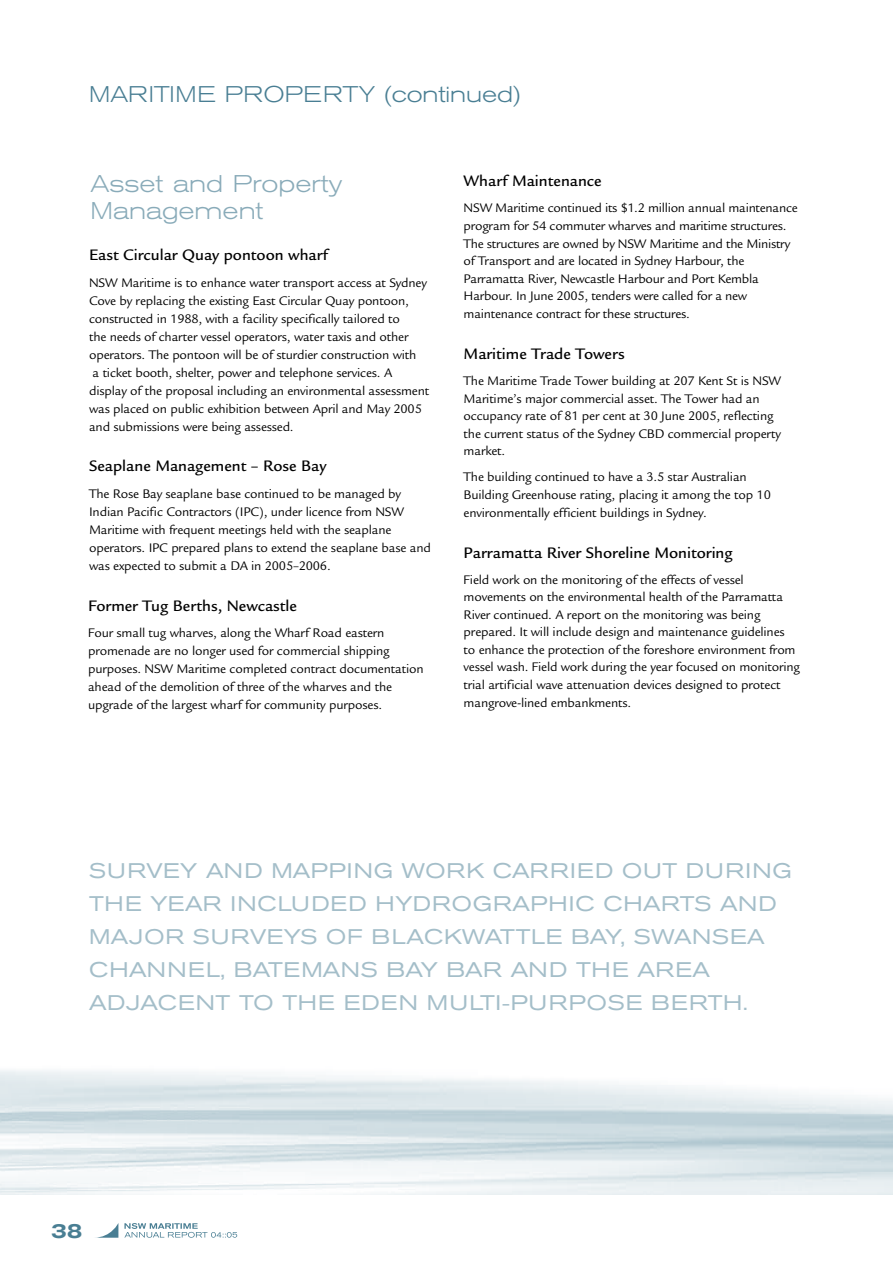
<style>
.page{position:relative;width:893px;height:1263px;background:#fff}
.page>*{position:absolute;margin:0;border:0;box-sizing:border-box;transform-origin:0 0}
.t1{font:300 expanded 24px/27px "Akzidenz Grotesk BE";color:#89abb9}
.t2{font:300 expanded 22.5px "Akzidenz Grotesk BE";color:#497e93}
.t3{font:expanded 21px/33px "Akzidenz Grotesk BE";letter-spacing:.04em;color:#a4bec9}
.t4{font:500 expanded 21px "Akzidenz Grotesk BE";color:#497e93}
.t5{font:500 16.5px "Legacy Sans";color:#000}
.t6{font:13.5px/18px "Legacy Sans";letter-spacing:-.015em;color:#000}
</style>
<div class="page">
<svg style="left:95px;top:1224px;width:23px;height:14px"></svg>
<svg style="left:124px;top:1223px;width:114px;height:15px"></svg>
<div style="left:199px;top:1222px;width:59px;height:8px;background:#fff"></div>
<h2 class="t2" style="left:89px;top:81px;width:433px">MARITIME PROPERTY (continued)</h2>
<h1 class="t1" style="left:91px;top:171px;width:253px">Asset and Property<br>Management</h1>
<p class="t5" style="left:89px;top:246px;width:240px">East Circular Quay pontoon wharf</p>
<p class="t6" style="left:89px;top:273px;width:342px">NSW Maritime is to enhance water transport access at Sydney Cove by replacing the existing East Circular Quay pontoon, constructed in 1988, with a facility specifically tailored to<br>the needs of charter vessel operators, water taxis and other operators. The pontoon will be of sturdier construction with<br>a ticket booth, shelter, power and telephone services. A display of the proposal including an environmental assessment was placed on public exhibition between April and May 2005 and submissions were being assessed.</p>
<p class="t5" style="left:89px;top:457px;width:239px">Seaplane Management – Rose Bay</p>
<p class="t6" style="left:89px;top:485px;width:343px">The Rose Bay seaplane base continued to be managed by Indian Pacific Contractors (IPC), under licence from NSW Maritime with frequent meetings held with the seaplane operators. IPC prepared plans to extend the seaplane base and was expected to submit a DA in 2005–2006.</p>
<p class="t5" style="left:88px;top:596px;width:210px">Former Tug Berths, Newcastle</p>
<p class="t6" style="left:88px;top:624px;width:337px">Four small tug wharves, along the Wharf Road eastern promenade are no longer used for commercial shipping purposes. NSW Maritime completed contract documentation ahead of the demolition of three of the wharves and the upgrade of the largest wharf for community purposes.</p>
<p class="t5" style="left:464px;top:172px;width:139px">Wharf Maintenance</p>
<p class="t6" style="left:464px;top:199px;width:336px">NSW Maritime continued its $1.2 million annual maintenance program for 54 commuter wharves and maritime structures.<br>The structures are owned by NSW Maritime and the Ministry of Transport and are located in Sydney Harbour, the Parramatta River, Newcastle Harbour and Port Kembla Harbour. In June 2005, tenders were called for a new maintenance contract for these structures.</p>
<p class="t5" style="left:464px;top:344px;width:163px">Maritime Trade Towers</p>
<p class="t6" style="left:464px;top:372px;width:319px;line-height:17.5px">The Maritime Trade Tower building at 207 Kent St is NSW Maritime’s major commercial asset. The Tower had an occupancy rate of 81 per cent at 30 June 2005, reflecting the current status of the Sydney CBD commercial property market.</p>
<p class="t6" style="left:464px;top:468px;width:309px">The building continued to have a 3.5 star Australian<br>Building Greenhouse rating, placing it among the top 10 environmentally efficient buildings in Sydney.</p>
<p class="t5" style="left:464px;top:543px;width:271px">Parramatta River Shoreline Monitoring</p>
<p class="t6" style="left:464px;top:571px;width:338px;line-height:17.5px">Field work on the monitoring of the effects of vessel movements on the environmental health of the Parramatta River continued. A report on the monitoring was being prepared. It will include design and maintenance guidelines<br>to enhance the protection of the foreshore environment from vessel wash. Field work during the year focused on monitoring trial artificial wave attenuation devices designed to protect mangrove-lined embankments.</p>
<h3 class="t3" style="left:89px;top:854px;width:443px">SURVEY AND MAPPING WORK CARR</h3>
<h3 class="t3" style="left:570px;top:854px;width:223px">IED OUT DURING</h3>
<h3 class="t3" style="left:89px;top:887px;width:116px">THE YEAR</h3>
<h3 class="t3" style="left:89px;top:887px;width:689px;text-indent:141px">INCLUDED HYDROGRAPHIC CHARTS AND<br>MAJ OR SURVEYS OF B LACKWATTLE BAY, SWANSEA<br>CHANNEL, BATEMANS BAY BAR</h3>
<h3 class="t3" style="left:89px;top:953px;width:660px;text-indent:421px">AND THE AREA<br>ADJACENT TO THE EDEN MULTI-PURPOSE BERTH.</h3>
<h3 class="t4" style="left:51px;top:1218px;width:16px">38</h3>
</div>
